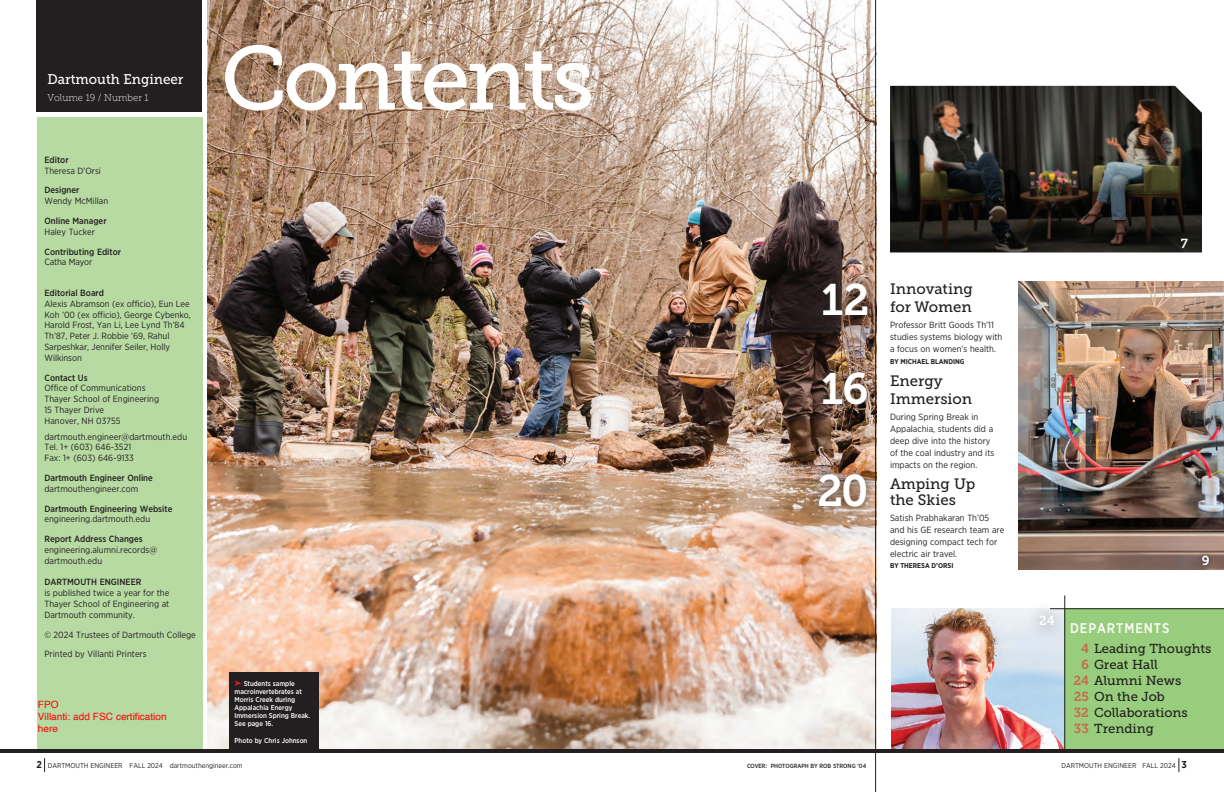
<style>
.page{position:relative;width:1224px;height:792px;background:#fff}
.page>*{position:absolute;margin:0;border:0;box-sizing:border-box;transform-origin:0 0}
.t1{font:90px "Museo Slab 500";letter-spacing:-.05em;color:#fff}
.t2{font:44px "Museo Slab 700";color:#fff}
.TOC_hed{font:15px/17.9px "Museo Slab 500";color:#231f20}
.t3{font:14px "Museo Slab 500";color:#fff;scale:.95 1}
.t4{font:500 14px "Gotham Narrow";letter-spacing:.07em;color:#fff;scale:.95 1}
.t5{font:13px "Museo Slab 500";color:#231f20}
.t6{font:13px "Museo Slab 700";color:#fff}
.t7{font:10px/12px "Helvetica";color:#f00}
.t8{font:10px "Museo Slab 100";color:#fff;scale:.95 1}
.TOC_hed-2{font:9px/10.8px "Gotham Narrow";color:#231f20}
.TOC_body{font:9px/11.9px "Gotham Narrow";color:#231f20}
.t9{font:500 9px "Gotham Narrow";color:#231f20}
.BODY{font:500 7px/8px "Gotham Narrow";color:#fff}
.t10{font:7px "Gotham Narrow";color:#231f20}
.TOC_body-2{font:700 7px "Gotham Narrow";color:#231f20}
.t11{font:500 6px "Gotham Narrow";color:#231f20}
.s1{font-weight:700;font-size:10px}
.s2{font-family:"Museo Slab 700";color:#c76b48}
</style>
<div class="page">
<img style="left:1018px;top:281px;width:206px;height:288px">
<svg style="left:1179px;top:758px;width:1px;height:14px"></svg>
<img style="left:891px;top:608px;width:173px;height:141px">
<img style="left:208px;top:0;width:667px;height:749px">
<div style="left:1065px;top:609px;width:159px;height:142px;background:#97cd7c"></div>
<hr style="left:1050px;top:608px;width:174px;height:1px;background:#231f20">
<hr style="left:1064px;top:596px;width:1px;height:156px;background:#231f20">
<div style="left:809px;top:269px;width:73px;height:61px;background:#231f20;opacity:.75"></div>
<hr style="left:875px;top:0;width:1px;height:792px;background:#231f20">
<div style="left:37px;top:0;width:165px;height:111px;background:#231f20"></div>
<div style="left:37px;top:117px;width:165px;height:636px;background:#b6daa2"></div>
<hr style="left:0;top:749px;width:1224px;height:4px;background:#231f20">
<div style="left:809px;top:358px;width:73px;height:61px;background:#231f20;opacity:.75"></div>
<div style="left:809px;top:465px;width:67px;height:51px;background:#231f20;opacity:.75"></div>
<img style="left:890px;top:86px;width:312px;height:166px">
<div style="left:1197px;top:551px;width:17px;height:19px;background:#231f20;opacity:.75"></div>
<div style="left:1026px;top:601px;width:42px;height:39px;background:#231f20;opacity:.75"></div>
<svg style="left:44px;top:758px;width:1px;height:14px"></svg>
<div style="left:229px;top:672px;width:90px;height:80px;background:#231f20"></div>
<p class="t3" style="left:47px;top:72px;width:145px">Dartmouth Engineer</p>
<p class="t8" style="left:47px;top:92px;width:108px">Volume 19 / Number 1</p>
<p class="t9" style="left:44px;top:154px;width:26px">Editor</p>
<p class="TOC_hed-2" style="left:44px;top:165px;width:58px">Theresa D’Orsi</p>
<p class="t9" style="left:44px;top:185px;width:37px">Designer</p>
<p class="TOC_hed-2" style="left:44px;top:195px;width:65px">Wendy McMillan</p>
<p class="t9" style="left:44px;top:215px;width:64px">Online Manager</p>
<p class="TOC_hed-2" style="left:44px;top:226px;width:52px">Haley Tucker</p>
<p class="t9" style="left:44px;top:246px;width:78px">Contributing Editor</p>
<p class="TOC_hed-2" style="left:44px;top:257px;width:49px">Catha Mayor</p>
<p class="t9" style="left:44px;top:287px;width:61px">Editorial Board</p>
<p class="TOC_hed-2" style="left:44px;top:298px;width:148px">Alexis Abramson (ex officio), Eun Lee<br>Koh ’00 (ex officio), George Cybenko,<br>Harold Frost, Yan Li, Lee Lynd Th’84<br>Th’87, Peter J. Robbie ’69, Rahul<br>Sarpeshkar, Jennifer Seiler, Holly<br>Wilkinson</p>
<p class="t9" style="left:44px;top:372px;width:45px">Contact Us</p>
<p class="TOC_hed-2" style="left:44px;top:383px;width:103px">Office of Communications</p>
<p class="TOC_hed-2" style="left:44px;top:393px;width:116px">Thayer School of Engineering</p>
<p class="TOC_hed-2" style="left:44px;top:404px;width:61px">15 Thayer Drive</p>
<p class="TOC_hed-2" style="left:44px;top:415px;width:78px">Hanover, NH 03755</p>
<p class="TOC_hed-2" style="left:44px;top:431px;width:144px">dartmouth.engineer@dartmouth.edu</p>
<p class="TOC_hed-2" style="left:44px;top:442px;width:91px">Tel. 1+ (603) 646-3521<br>Fax: 1+ (603) 646-9133</p>
<p class="t9" style="left:44px;top:472px;width:110px">Dartmouth Engineer Online</p>
<p class="TOC_hed-2" style="left:44px;top:483px;width:95px">dartmouthengineer.com</p>
<p class="t9" style="left:44px;top:503px;width:129px">Dartmouth Engineering Website</p>
<p class="TOC_hed-2" style="left:44px;top:514px;width:107px">engineering.dartmouth.edu</p>
<p class="t9" style="left:44px;top:533px;width:100px">Report Address Changes</p>
<p class="TOC_hed-2" style="left:44px;top:544px;width:114px">engineering.alumni.records@ dartmouth.edu</p>
<p class="t9" style="left:44px;top:577px;width:98px">DARTMOUTH ENGINEER</p>
<p class="TOC_hed-2" style="left:44px;top:587px;width:126px">is published twice a year for the</p>
<p class="TOC_hed-2" style="left:44px;top:598px;width:126px">Thayer School of Engineering at<br>Dartmouth community.</p>
<p class="TOC_hed-2" style="left:44px;top:629px;width:153px">© 2024 Trustees of Dartmouth College</p>
<p class="TOC_hed-2" style="left:44px;top:649px;width:104px">Printed by Villanti Printers</p>
<p class="t7" style="left:38px;top:699px;width:22px">FPO</p>
<p class="t7" style="left:38px;top:711px;width:130px">Villanti: add FSC certification here</p>
<p class="t1" style="left:221px;top:28px;width:375px">Contents</p>
<p class="BODY" style="left:235px;top:680px;width:77px;text-indent:9px">Students sample macroinvertebrates at<br>Morris Creek during<br>Appalachia Energy<br>Immersion Spring Break.<br>See page 16.</p>
<p class="BODY" style="left:235px;top:737px;width:74px">Photo by Chris Johnson</p>
<p class="t10" style="left:36px;top:761px;width:208px"><span class="s1">2</span> DARTMOUTH ENGINEER FALL 2024 dartmouthengineer.com</p>
<p class="t2" style="left:821px;top:275px;width:50px">12</p>
<p class="TOC_hed" style="left:890px;top:280px;width:84px">Innovating for Women</p>
<p class="TOC_body" style="left:890px;top:319px;width:114px">Professor Britt Goods Th’11 studies systems biology with a focus on women’s health.</p>
<p class="TOC_body-2" style="left:890px;top:357px;width:76px">BY MICHAEL BLANDING</p>
<p class="TOC_hed" style="left:890px;top:372px;width:84px">Energy<br>Immersion</p>
<p class="TOC_hed-2" style="left:890px;top:411px;width:106px;line-height:11.9px">During Spring Break in<br>Appalachia, students did a deep dive into the history of the coal industry and its impacts on the region.</p>
<p class="TOC_hed" style="left:890px;top:476px;width:87px;line-height:15.9px">Amping Up the Skies</p>
<p class="TOC_body" style="left:890px;top:512px;width:116px">Satish Prabhakaran Th’05 and his GE research team are designing compact tech for electric air travel.</p>
<p class="TOC_body-2" style="left:890px;top:561px;width:65px">BY THERESA D’ORSI</p>
<p class="t2" style="left:821px;top:364px;width:49px">16</p>
<p class="t2" style="left:817px;top:466px;width:53px">20</p>
<p class="t11" style="left:747px;top:762px;width:121px">COVER: PHOTOGRAPH BY ROB STRONG ’04</p>
<p class="t6" style="left:1181px;top:237px;width:9px">7</p>
<p class="t6" style="left:1202px;top:554px;width:9px">9</p>
<p class="t6" style="left:1039px;top:613px;width:17px">24</p>
<p class="t4" style="left:1070px;top:619px;width:106px">DEPARTMENTS</p>
<p class="t5" style="left:1081px;top:642px;width:132px"><span class="s2">4</span> Leading Thoughts</p>
<p class="t5" style="left:1081px;top:658px;width:78px"><span class="s2">6</span> Great Hall</p>
<p class="t5" style="left:1073px;top:674px;width:109px"><span class="s2">24</span> Alumni News</p>
<p class="t5" style="left:1074px;top:690px;width:92px"><span class="s2">25</span> On the Job</p>
<p class="t5" style="left:1074px;top:706px;width:116px"><span class="s2">32</span> Collaborations</p>
<p class="t5" style="left:1074px;top:722px;width:82px"><span class="s2">33</span> Trending</p>
<p class="t10" style="left:1061px;top:761px;width:127px">DARTMOUTH ENGINEER FALL 2024 <span class="s1">3</span></p>
</div>
